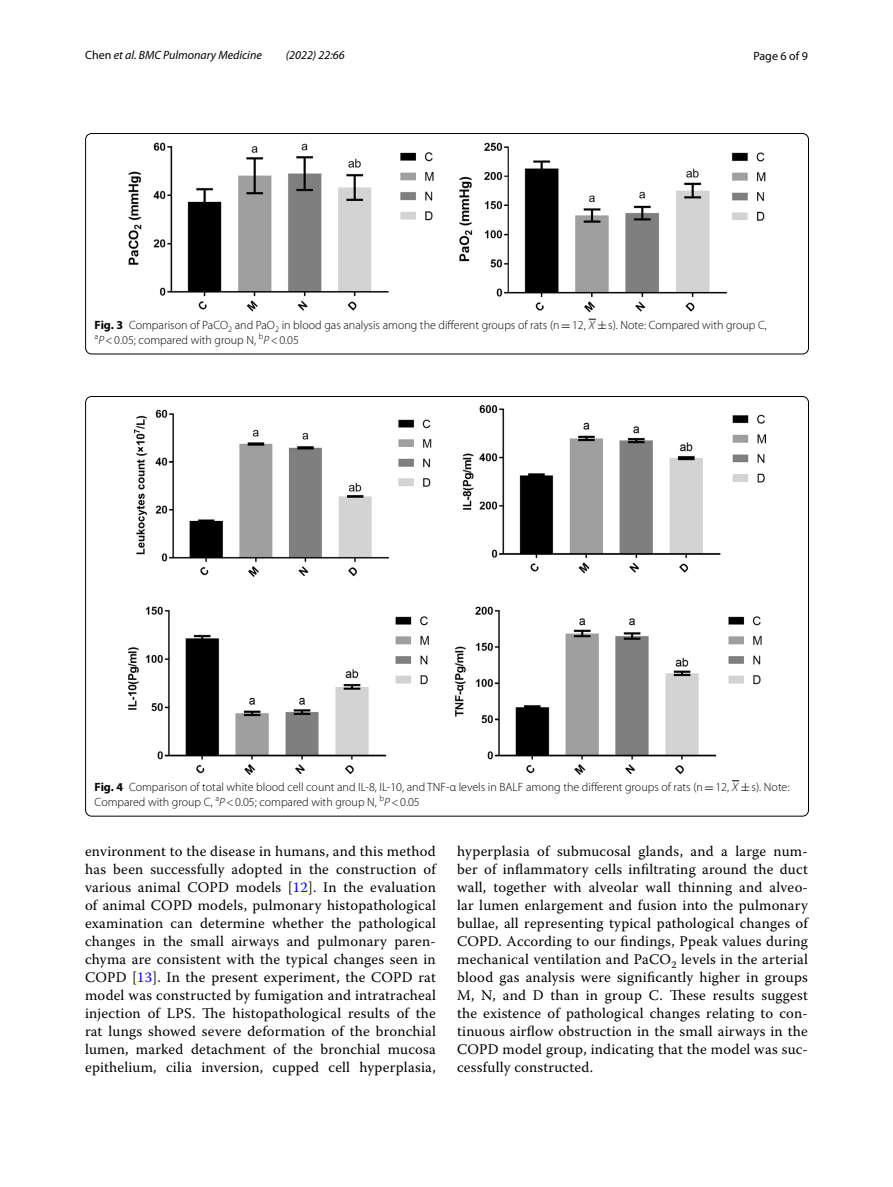
<style>
.page{position:relative;width:893px;height:1187px;background:#fff}
.page>*{position:absolute;margin:0;border:0;box-sizing:border-box;transform-origin:0 0}
.t1{font:14.7px/18px "Warnock Pro";letter-spacing:.015em;color:#000;text-align:justify}
.t2{font:300 12px/15px "Myriad Pro";color:#000}
.t3{font:italic 12px "Myriad Pro";color:#000}
.t4{font:12px "Myriad Pro";color:#000}
.s1{font-style:normal}
.s2{font-weight:700}
.s3{font-family:"MTSY";font-weight:400}
.s4{font-family:"Myriad Pro Light It 3";font-weight:400}
.s5{font-family:"Myriad Pro Light It 2";font-weight:400}
.s6{font-family:"Myriad Pro Light It 4";font-weight:400}
.s7{color:#00f}
</style>
<div class="page">
<img style="left:128px;top:142px;width:638px;height:171px">
<div style="left:85px;top:133px;width:724px;height:221px;border:1px solid #000;border-radius:6px"></div>
<img style="left:128px;top:405px;width:638px;height:369px">
<p class="t3" style="left:85px;top:48px;width:178px"><span class="s1">Chen</span> et al. BMC Pulmonary Medicine</p>
<p class="t3" style="left:286px;top:48px;width:60px">(2022) 22:66</p>
<p class="t4" style="left:753px;top:48px;width:56px">Page 6 of 9</p>
<p class="t2" style="left:95px;top:318px;width:674px"><span class="s2">Fig. 3</span> Comparison of PaCO<sub>2</sub> and PaO<sub>2</sub> in blood gas analysis among the different groups of rats (n<span class="s3">=</span>12, <span class="s4">X</span> <span class="s3">±</span>s). Note: Compared with group C, <sup>a</sup><span class="s5">P</span>&lt;0.05; compared with group N, <sup>b</sup><span class="s5">P</span>&lt;0.05</p>
<p class="t2" style="left:95px;top:779px;width:696px"><span class="s2">Fig. 4</span> Comparison of total white blood cell count and IL-8, IL-10, and TNF-α levels in BALF among the different groups of rats (n<span class="s3">=</span>12, <span class="s6">X</span> <span class="s3">±</span>s). Note:<br>Compared with group C, <sup>a</sup><span class="s5">P</span>&lt;0.05; compared with group N, <sup>b</sup><span class="s5">P</span>&lt;0.05</p>
<p class="t1" style="left:85px;top:842px;width:352px">environment to the disease in humans, and this method has been successfully adopted in the construction of various animal COPD models [<span class="s7">12</span>]. In the evaluation of animal COPD models, pulmonary histopathological examination can determine whether the pathological changes in the small airways and pulmonary paren&shy;chyma are consistent with the typical changes seen in COPD [<span class="s7">13</span>]. In the present experiment, the COPD rat model was constructed by fumigation and intratracheal injection of LPS. The histopathological results of the rat lungs showed severe deformation of the bronchial lumen, marked detachment of the bronchial mucosa epithelium, cilia inversion, cupped cell hyperplasia,</p>
<p class="t1" style="left:457px;top:842px;width:352px">hyperplasia of submucosal glands, and a large num&shy;ber of inflammatory cells infiltrating around the duct wall, together with alveolar wall thinning and alveo&shy;lar lumen enlargement and fusion into the pulmonary bullae, all representing typical pathological changes of COPD. According to our findings, Ppeak values during mechanical ventilation and PaCO<sub>2</sub> levels in the arterial blood gas analysis were significantly higher in groups M, N, and D than in group C. These results suggest the existence of pathological changes relating to con&shy;tinuous airflow obstruction in the small airways in the COPD model group, indicating that the model was suc&shy;cessfully constructed.</p>
</div>
